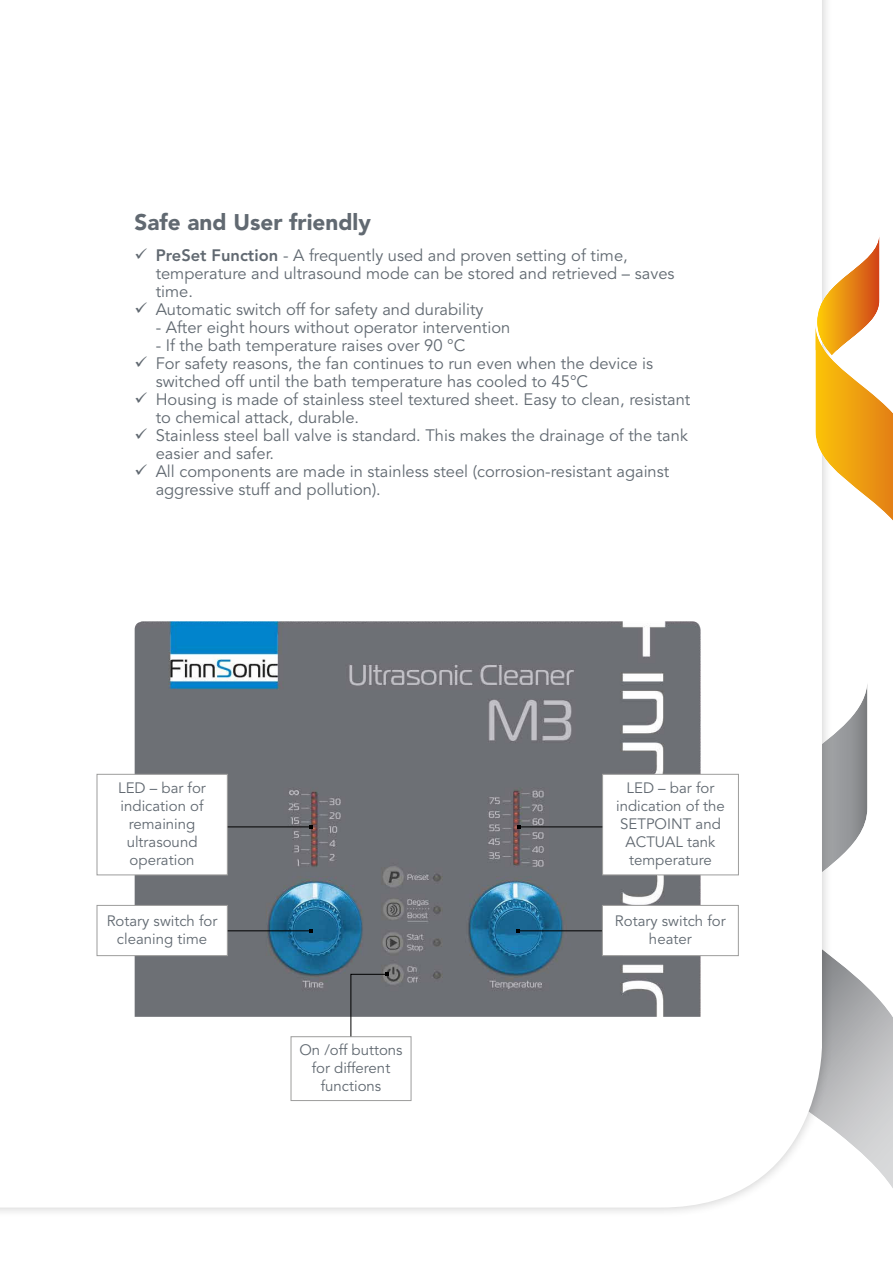
<style>
.page{position:relative;width:893px;height:1263px;background:#fff}
.page>*{position:absolute;margin:0;border:0;box-sizing:border-box;transform-origin:0 0}
.t1{font:900 22.5px "Avenir LT Std";color:#616971}
.t2{font:16.5px/18px "Avenir LT Std";color:#616971}
.t3{font:15px/18px "Avenir LT Std";color:#616971;text-align:center}
.s1{font-weight:800}
</style>
<div class="page">
<svg style="left:833px;top:684px;width:60px;height:504px"></svg>
<svg style="left:815px;top:234px;width:78px;height:287px"></svg>
<img style="left:135px;top:621px;width:566px;height:396px">
<div style="left:97px;top:905px;width:131px;height:51px;background:#fff;border:1px solid #9d9d9c"></div>
<hr style="left:228px;top:930px;width:83px;height:1px;background:#000">
<div style="left:97px;top:774px;width:131px;height:101px;background:#fff;border:1px solid #9d9d9c"></div>
<hr style="left:228px;top:826px;width:83px;height:1px;background:#000">
<div style="left:291px;top:1036px;width:120px;height:65px;background:#fff;border:1px solid #9d9d9c"></div>
<svg style="left:350px;top:973px;width:38px;height:64px"></svg>
<div style="left:602px;top:905px;width:137px;height:51px;background:#fff;border:1px solid #9d9d9c"></div>
<hr style="left:518px;top:930px;width:84px;height:1px;background:#000">
<div style="left:602px;top:774px;width:137px;height:101px;background:#fff;border:1px solid #9d9d9c"></div>
<hr style="left:519px;top:826px;width:83px;height:1px;background:#000">
<h1 class="t1" style="left:135px;top:213px;width:238px">Safe and User friendly</h1>
<p class="t2" style="left:156px;top:248px;width:520px;text-indent:-21px">✓ <span class="s1">PreSet Function</span> - A frequently used and proven setting of time, temperature and ultrasound mode can be stored and retrieved – saves time.</p>
<p class="t2" style="left:135px;top:302px;width:350px">✓ Automatic switch off for safety and durability</p>
<p class="t2" style="left:156px;top:320px;width:356px">- After eight hours without operator intervention</p>
<p class="t2" style="left:156px;top:338px;width:311px">- If the bath temperature raises over 90 °C</p>
<p class="t2" style="left:156px;top:356px;width:499px;text-indent:-21px">✓ For safety reasons, the fan continues to run even when the device is switched off until the bath temperature has cooled to 45°C</p>
<p class="t2" style="left:156px;top:392px;width:536px;text-indent:-21px">✓ Housing is made of stainless steel textured sheet. Easy to clean, resistant to chemical attack, durable.</p>
<p class="t2" style="left:156px;top:428px;width:534px;text-indent:-21px">✓ Stainless steel ball valve is standard. This makes the drainage of the tank easier and safer.</p>
<p class="t2" style="left:156px;top:464px;width:515px;text-indent:-21px">✓ All components are made in stainless steel (corrosion-resistant against aggressive stuff and pollution).</p>
<p class="t3" style="left:118px;top:780px;width:89px">LED – bar for indication of remaining ultrasound operation</p>
<p class="t3" style="left:107px;top:913px;width:112px">Rotary switch for cleaning time</p>
<p class="t3" style="left:299px;top:1042px;width:105px">On /off buttons for different functions</p>
<p class="t3" style="left:616px;top:780px;width:110px">LED – bar for indication of the<br>SETPOINT and<br>ACTUAL tank temperature</p>
<p class="t3" style="left:615px;top:913px;width:112px">Rotary switch for heater</p>
</div>
